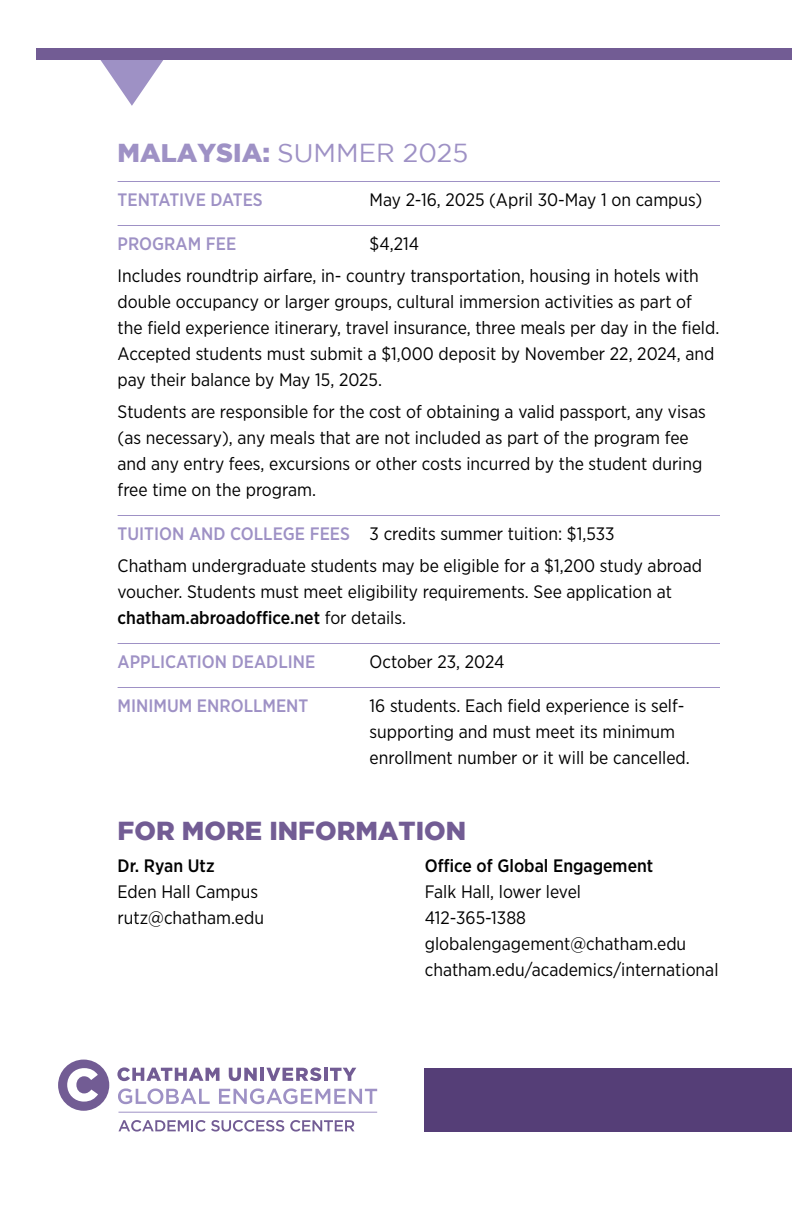
<style>
.page{position:relative;width:792px;height:1224px;background:#fff}
.page>*{position:absolute;margin:0;border:0;box-sizing:border-box;transform-origin:0 0}
.t1{font:26px "Gotham";color:#9e91c5}
.t2{font:900 26px "Gotham";color:#725c94}
.t3{font:18px/26px "Gotham Narrow";color:#000}
.t4{font:500 18px "Gotham Narrow";color:#9e91c5}
.t5{font:500 18px "Gotham Narrow";color:#000}
.s1{font-weight:900}
.s2{font-weight:500;color:#9e91c5}
.s3{font-weight:500}
</style>
<div class="page">
<hr style="left:118px;top:181px;width:602px;height:1px;background:#9e91c5">
<hr style="left:118px;top:225px;width:602px;height:1px;background:#9e91c5">
<hr style="left:118px;top:515px;width:602px;height:1px;background:#9e91c5">
<hr style="left:118px;top:643px;width:602px;height:1px;background:#9e91c5">
<hr style="left:118px;top:687px;width:602px;height:1px;background:#9e91c5">
<div style="left:58px;top:1060px;width:51px;height:51px;background:#725c94;border-radius:50%"></div>
<svg style="left:117px;top:1067px;width:103px;height:14px"></svg>
<svg style="left:229px;top:1068px;width:28px;height:13px"></svg>
<hr style="left:260px;top:1068px;width:4px;height:13px;background:#725c94">
<svg style="left:266px;top:1067px;width:55px;height:14px"></svg>
<hr style="left:324px;top:1068px;width:4px;height:13px;background:#725c94">
<svg style="left:330px;top:1068px;width:26px;height:13px"></svg>
<svg style="left:67px;top:1068px;width:31px;height:34px"></svg>
<svg style="left:118px;top:1088px;width:92px;height:16px"></svg>
<svg style="left:219px;top:1088px;width:158px;height:16px"></svg>
<svg style="left:118px;top:1120px;width:166px;height:12px"></svg>
<svg style="left:290px;top:1120px;width:65px;height:12px"></svg>
<hr style="left:118px;top:1112px;width:259px;height:1px;background:#9e91c5">
<svg style="left:100px;top:60px;width:63px;height:46px"></svg>
<div style="left:36px;top:48px;width:756px;height:12px;background:#725c94"></div>
<div style="left:425px;top:1068px;width:367px;height:64px;background:#553e77"></div>
<h1 class="t1" style="left:118px;top:139px;width:352px"><span class="s1">MALAYSIA:</span> SUMMER 2025</h1>
<p class="t4" style="left:118px;top:188px;width:147px">TENTATIVE DATES</p>
<p class="t3" style="left:370px;top:186px;width:334px">May 2-16, 2025 (April 30-May 1 on campus)</p>
<p class="t4" style="left:118px;top:232px;width:120px">PROGRAM FEE</p>
<p class="t3" style="left:118px;top:227px;width:583px;line-height:32px;text-indent:252px">$4,214<br>Includes roundtrip airfare, in- country transportation, housing in hotels with</p>
<p class="t3" style="left:118px;top:288px;width:603px">double occupancy or larger groups, cultural immersion activities as part of the field experience itinerary, travel insurance, three meals per day in the field.<br>Accepted students must submit a $1,000 deposit by November 22, 2024, and pay their balance by May 15, 2025.</p>
<p class="t3" style="left:118px;top:398px;width:590px">Students are responsible for the cost of obtaining a valid passport, any visas (as necessary), any meals that are not included as part of the program fee and any entry fees, excursions or other costs incurred by the student during free time on the program.</p>
<p class="t3" style="left:118px;top:517px;width:586px;line-height:32px"><span class="s2">TUITION AND COLLEGE FEES</span> 3 credits summer tuition: $1,533<br>Chatham undergraduate students may be eligible for a $1,200 study abroad</p>
<p class="t3" style="left:118px;top:578px;width:556px">voucher. Students must meet eligibility requirements. See application at <span class="s3">chatham.abroadoffice.net</span> for details.</p>
<p class="t4" style="left:118px;top:650px;width:199px">APPLICATION DEADLINE</p>
<p class="t3" style="left:370px;top:648px;width:136px">October 23, 2024</p>
<p class="t4" style="left:118px;top:694px;width:192px">MINIMUM ENROLLMENT</p>
<p class="t3" style="left:370px;top:692px;width:322px">16 students. Each field experience is self&shy;supporting and must meet its minimum enrollment number or it will be cancelled.</p>
<h1 class="t2" style="left:118px;top:816px;width:350px">FOR MORE INFORMATION</h1>
<p class="t5" style="left:118px;top:854px;width:99px">Dr. Ryan Utz</p>
<p class="t3" style="left:118px;top:878px;width:148px">Eden Hall Campus rutz@chatham.edu</p>
<p class="t5" style="left:425px;top:854px;width:230px">Office of Global Engagement</p>
<p class="t3" style="left:425px;top:878px;width:295px">Falk Hall, lower level<br>412-365-1388 globalengagement@chatham.edu chatham.edu/academics/international</p>
</div>
